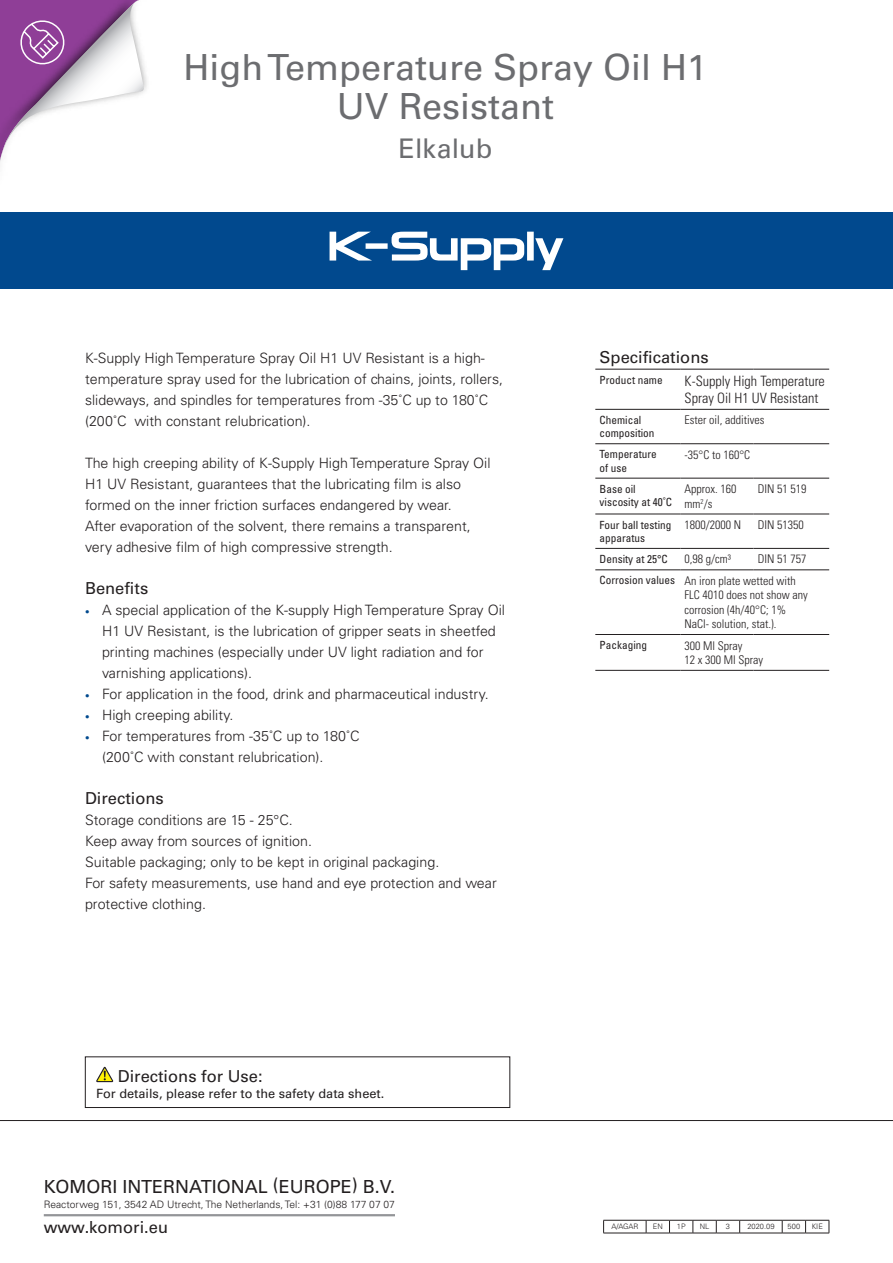
<style>
.page{position:relative;width:893px;height:1263px;background:#fff}
.page>*{position:absolute;margin:0;border:0;box-sizing:border-box;transform-origin:0 0}
.t1{font:36px/39px "Univers LT Std";color:#6c6d70;text-align:center}
.t2{font:27px "Univers LT Std";color:#6c6d70}
.t3{font:18px "Univers LT Std";color:#231f20}
.t4{font:16.5px "Univers LT Std";color:#231f20}
.t5{font:300 14.25px/21px "Univers LT Std";color:#231f20}
.t6{font:300 condensed 14.25px/17.1px "Univers LT Std";color:#231f20}
.t7{font:12.75px "Univers LT Std";color:#231f20}
.t8{font:300 condensed 12px/14.4px "Univers LT Std";color:#231f20}
.t9{font:condensed 11.25px/13.5px "Univers LT Std";color:#231f20}
.t10{font:300 10.2px "Univers LT Std";color:#231f20}
.t11{font:300 7.5px "Univers LT Std";color:#231f20}
.s1{font-size:9px;color:#01498e}
.s2{font-weight:400;font-size:11.25px}
</style>
<div class="page">
<hr style="left:44px;top:1214px;width:351px;height:2px;background:#939598">
<div style="left:0;top:213px;width:893px;height:76px;background:#01498e"></div>
<div style="left:527px;top:232px;width:7px;height:29px;background:#fff"></div>
<div style="left:366px;top:243px;width:22px;height:6px;background:#fff"></div>
<svg style="left:330px;top:232px;width:42px;height:29px"></svg>
<svg style="left:535px;top:238px;width:28px;height:32px"></svg>
<svg style="left:391px;top:232px;width:133px;height:38px"></svg>
<hr style="left:0;top:1120px;width:893px;height:1px;background:#231f20">
<svg style="left:0;top:0;width:147px;height:162px"></svg>
<hr style="left:603px;top:1220px;width:43px;height:1px;background:#231f20">
<svg style="left:603px;top:1220px;width:1px;height:13px"></svg>
<hr style="left:740px;top:1220px;width:42px;height:1px;background:#231f20">
<hr style="left:603px;top:1233px;width:43px;height:1px;background:#231f20">
<hr style="left:740px;top:1233px;width:42px;height:1px;background:#231f20">
<svg style="left:646px;top:1220px;width:94px;height:14px"></svg>
<svg style="left:782px;top:1220px;width:48px;height:14px"></svg>
<hr style="left:595px;top:369px;width:85px;height:1px;background:#231f20">
<hr style="left:680px;top:369px;width:73px;height:1px;background:#231f20">
<hr style="left:753px;top:369px;width:76px;height:1px;background:#231f20">
<hr style="left:595px;top:670px;width:85px;height:1px;background:#231f20">
<hr style="left:680px;top:670px;width:73px;height:1px;background:#231f20">
<hr style="left:753px;top:670px;width:76px;height:1px;background:#231f20">
<hr style="left:595px;top:409px;width:85px;height:1px;background:#231f20">
<hr style="left:680px;top:409px;width:73px;height:1px;background:#231f20">
<hr style="left:753px;top:409px;width:76px;height:1px;background:#231f20">
<hr style="left:595px;top:443px;width:85px;height:1px;background:#231f20">
<hr style="left:680px;top:443px;width:73px;height:1px;background:#231f20">
<hr style="left:753px;top:443px;width:76px;height:1px;background:#231f20">
<hr style="left:595px;top:478px;width:85px;height:1px;background:#231f20">
<hr style="left:680px;top:478px;width:73px;height:1px;background:#231f20">
<hr style="left:753px;top:478px;width:76px;height:1px;background:#231f20">
<hr style="left:595px;top:514px;width:85px;height:1px;background:#231f20">
<hr style="left:680px;top:514px;width:73px;height:1px;background:#231f20">
<hr style="left:753px;top:514px;width:76px;height:1px;background:#231f20">
<hr style="left:595px;top:548px;width:85px;height:1px;background:#231f20">
<hr style="left:680px;top:548px;width:73px;height:1px;background:#231f20">
<hr style="left:753px;top:548px;width:76px;height:1px;background:#231f20">
<hr style="left:595px;top:570px;width:85px;height:1px;background:#231f20">
<hr style="left:680px;top:570px;width:73px;height:1px;background:#231f20">
<hr style="left:753px;top:570px;width:76px;height:1px;background:#231f20">
<hr style="left:595px;top:634px;width:85px;height:1px;background:#231f20">
<hr style="left:680px;top:634px;width:73px;height:1px;background:#231f20">
<hr style="left:753px;top:634px;width:76px;height:1px;background:#231f20">
<svg style="left:96px;top:1067px;width:17px;height:15px"></svg>
<div style="left:85px;top:1056px;width:425px;height:52px;border:1px solid #231f20"></div>
<h1 class="t1" style="left:184px;top:48px;width:525px">High Temperature Spray Oil H1<br>UV Resistant</h1>
<h2 class="t2" style="left:399px;top:132px;width:95px">Elkalub</h2>
<p class="t5" style="left:85px;top:348px;width:420px">K-Supply High Temperature Spray Oil H1 UV Resistant is a high&shy;temperature spray used for the lubrication of chains, joints, rollers, slideways, and spindles for temperatures from -35˚C up to 180˚C (200˚C with constant relubrication).</p>
<p class="t5" style="left:85px;top:453px;width:407px">The high creeping ability of K-Supply High Temperature Spray Oil H1 UV Resistant, guarantees that the lubricating film is also formed on the inner friction surfaces endangered by wear.<br>After evaporation of the solvent, there remains a transparent, very adhesive film of high compressive strength.</p>
<p class="t4" style="left:85px;top:579px;width:65px">Benefits</p>
<p class="t5" style="left:102px;top:600px;width:405px;text-indent:-17px"><span class="s1">•</span> A special application of the K-supply High Temperature Spray Oil H1 UV Resistant, is the lubrication of gripper seats in sheetfed printing machines (especially under UV light radiation and for varnishing applications).</p>
<p class="t5" style="left:85px;top:684px;width:405px"><span class="s1">•</span> For application in the food, drink and pharmaceutical industry.</p>
<p class="t5" style="left:85px;top:705px;width:150px"><span class="s1">•</span> High creeping ability.</p>
<p class="t5" style="left:102px;top:726px;width:259px;text-indent:-17px"><span class="s1">•</span> For temperatures from -35˚C up to 180˚C (200˚C with constant relubrication).</p>
<p class="t4" style="left:85px;top:789px;width:80px">Directions</p>
<p class="t5" style="left:85px;top:810px;width:413px">Storage conditions are 15 - 25°C.<br>Keep away from sources of ignition.<br>Suitable packaging; only to be kept in original packaging.<br>For safety measurements, use hand and eye protection and wear protective clothing.</p>
<p class="t4" style="left:118px;top:1066px;width:146px">Directions for Use:</p>
<p class="t7" style="left:96px;top:1085px;width:290px">For details, please refer to the safety data sheet.</p>
<p class="t4" style="left:600px;top:347px;width:111px">Specifications</p>
<p class="t9" style="left:600px;top:373px;width:65px">Product name</p>
<p class="t6" style="left:685px;top:372px;width:142px">K-Supply High Temperature<br>Spray Oil H1 UV Resistant</p>
<p class="t9" style="left:600px;top:413px;width:56px">Chemical composition</p>
<p class="t8" style="left:685px;top:413px;width:81px">Ester oil, additives</p>
<p class="t9" style="left:600px;top:447px;width:59px">Temperature of use</p>
<p class="t8" style="left:685px;top:447px;width:67px">-35°C to 160°C</p>
<p class="t9" style="left:600px;top:482px;width:74px">Base oil viscosity at 40˚C</p>
<p class="t8" style="left:685px;top:482px;width:53px">Approx. 160 mm<sup>2</sup>/s</p>
<p class="t8" style="left:758px;top:482px;width:50px">DIN 51 519</p>
<p class="t9" style="left:600px;top:518px;width:73px">Four ball testing apparatus</p>
<p class="t8" style="left:685px;top:518px;width:58px">1800/2000 N</p>
<p class="t8" style="left:758px;top:518px;width:47px">DIN 51350</p>
<p class="t9" style="left:600px;top:552px;width:70px">Density at 25°C</p>
<p class="t8" style="left:685px;top:552px;width:48px">0,98 g/cm³</p>
<p class="t8" style="left:600px;top:548px;width:208px;line-height:21.5px;text-indent:158px">DIN 51 757<br><span class="s2">Corrosion values</span> An iron plate wetted with</p>
<p class="t8" style="left:685px;top:588px;width:125px">FLC 4010 does not show any corrosion (4h/40°C; 1%<br>NaCl- solution, stat.).</p>
<p class="t9" style="left:600px;top:638px;width:49px">Packaging</p>
<p class="t8" style="left:685px;top:638px;width:80px">300 Ml Spray<br>12 x 300 Ml Spray</p>
<p class="t3" style="left:44px;top:1176px;width:353px">KOMORI INTERNATIONAL (EUROPE) B.V.</p>
<p class="t10" style="left:44px;top:1198px;width:353px">Reactorweg 151, 3542 AD Utrecht, The Netherlands, Tel: +31 (0)88 177 07 07</p>
<p class="t4" style="left:44px;top:1217px;width:126px">www.komori.eu</p>
<p class="t11" style="left:611px;top:1222px;width:28px">A/AGAR</p>
<p class="t11" style="left:653px;top:1222px;width:11px">EN</p>
<p class="t11" style="left:677px;top:1222px;width:10px">1P</p>
<p class="t11" style="left:700px;top:1222px;width:11px">NL</p>
<p class="t11" style="left:726px;top:1222px;width:6px">3</p>
<p class="t11" style="left:747px;top:1222px;width:29px">2020.09</p>
<p class="t11" style="left:788px;top:1222px;width:14px">500</p>
<p class="t11" style="left:812px;top:1222px;width:13px">KIE</p>
</div>
